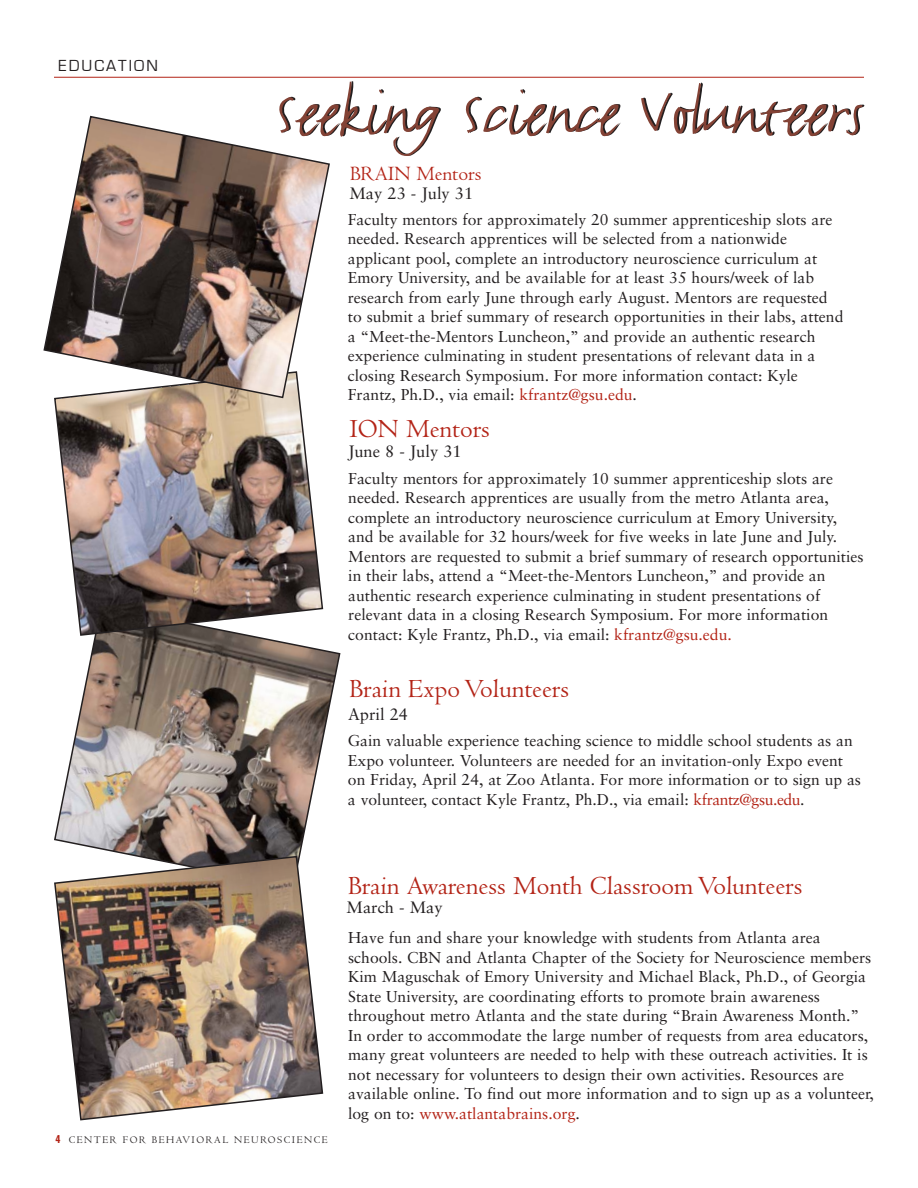
<style>
.page{position:relative;width:918px;height:1188px;background:#fff}
.page>*{position:absolute;margin:0;border:0;box-sizing:border-box;transform-origin:0 0}
.t1{font:72px "FF Justlefthand";color:#231f20}
.t2{font:27px "Centaur";color:#b32316}
.t3{font:21px "Centaur";color:#b32316}
.t4{font:16.5px "Sabon";color:#231f20}
.t5{font:16.5px "Eurostile";letter-spacing:.125em;color:#231f20}
.t6{font:15.75px/19.5px "Sabon";color:#231f20}
.t7{font:10.5px "Centaur";letter-spacing:.145em;color:#231f20}
.s1{color:#b32316}
.s2{font-family:"Futura";font-weight:700;font-stretch:condensed;color:#b32316}
</style>
<div class="page">
<svg style="left:54px;top:637px;width:287px;height:218px"></svg>
<hr style="left:54px;top:77px;width:810px;height:1px;background:#b32316">
<img style="left:54px;top:399px;width:270px;height:238px">
<img style="left:43px;top:115px;width:287px;height:284px">
<img style="left:54px;top:855px;width:270px;height:266px">
<p class="t5" style="left:58px;top:58px;width:101px">EDUCATION</p>
<p class="t1" style="left:277px;top:87px;width:589px">Seeking Science Volunteers</p>
<p class="t3" style="left:350px;top:166px;width:133px">BRAIN Mentors</p>
<p class="t4" style="left:350px;top:186px;width:125px">May 23 - July 31</p>
<p class="t6" style="left:348px;top:211px;width:497px">Faculty mentors for approximately 20 summer apprenticeship slots are needed. Research apprentices will be selected from a nationwide applicant pool, complete an introductory neuroscience curriculum at Emory University, and be available for at least 35 hours/week of lab research from early June through early August. Mentors are requested to submit a brief summary of research opportunities in their labs, attend a “Meet-the-Mentors Luncheon,” and provide an authentic research experience culminating in student presentations of relevant data in a closing Research Symposium. For more information contact: Kyle Frantz, Ph.D., via email: <span class="s1">kfrantz@gsu.edu</span>.</p>
<p class="t2" style="left:350px;top:418px;width:142px">ION Mentors</p>
<p class="t4" style="left:348px;top:444px;width:115px">June 8 - July 31</p>
<p class="t6" style="left:348px;top:470px;width:517px">Faculty mentors for approximately 10 summer apprenticeship slots are needed. Research apprentices are usually from the metro Atlanta area, complete an introductory neuroscience curriculum at Emory University, and be available for 32 hours/week for five weeks in late June and July.<br>Mentors are requested to submit a brief summary of research opportunities in their labs, attend a “Meet-the-Mentors Luncheon,” and provide an authentic research experience culminating in student presentations of relevant data in a closing Research Symposium. For more information contact: Kyle Frantz, Ph.D., via email: <span class="s1">kfrantz@gsu.edu.</span></p>
<p class="t2" style="left:350px;top:679px;width:221px">Brain Expo Volunteers</p>
<p class="t4" style="left:348px;top:708px;width:62px">April 24</p>
<p class="t6" style="left:348px;top:732px;width:515px">Gain valuable experience teaching science to middle school students as an Expo volunteer. Volunteers are needed for an invitation-only Expo event on Friday, April 24, at Zoo Atlanta. For more information or to sign up as a volunteer, contact Kyle Frantz, Ph.D., via email: <span class="s1">kfrantz@gsu.edu</span>.</p>
<p class="t2" style="left:348px;top:876px;width:456px">Brain Awareness Month Classroom Volunteers</p>
<p class="t4" style="left:347px;top:900px;width:98px">March - May</p>
<p class="t6" style="left:348px;top:929px;width:527px">Have fun and share your knowledge with students from Atlanta area schools. CBN and Atlanta Chapter of the Society for Neuroscience members Kim Maguschak of Emory University and Michael Black, Ph.D., of Georgia State University, are coordinating efforts to promote brain awareness throughout metro Atlanta and the state during “Brain Awareness Month.” In order to accommodate the large number of requests from area educators, many great volunteers are needed to help with these outreach activities. It is not necessary for volunteers to design their own activities. Resources are available online. To find out more information and to sign up as a volunteer, log on to: <span class="s1">www.atlantabrains.org</span>.</p>
<p class="t7" style="left:56px;top:1136px;width:274px"><span class="s2">4</span> CENTER FOR BEHAVIORAL NEUROSCIENCE</p>
</div>
